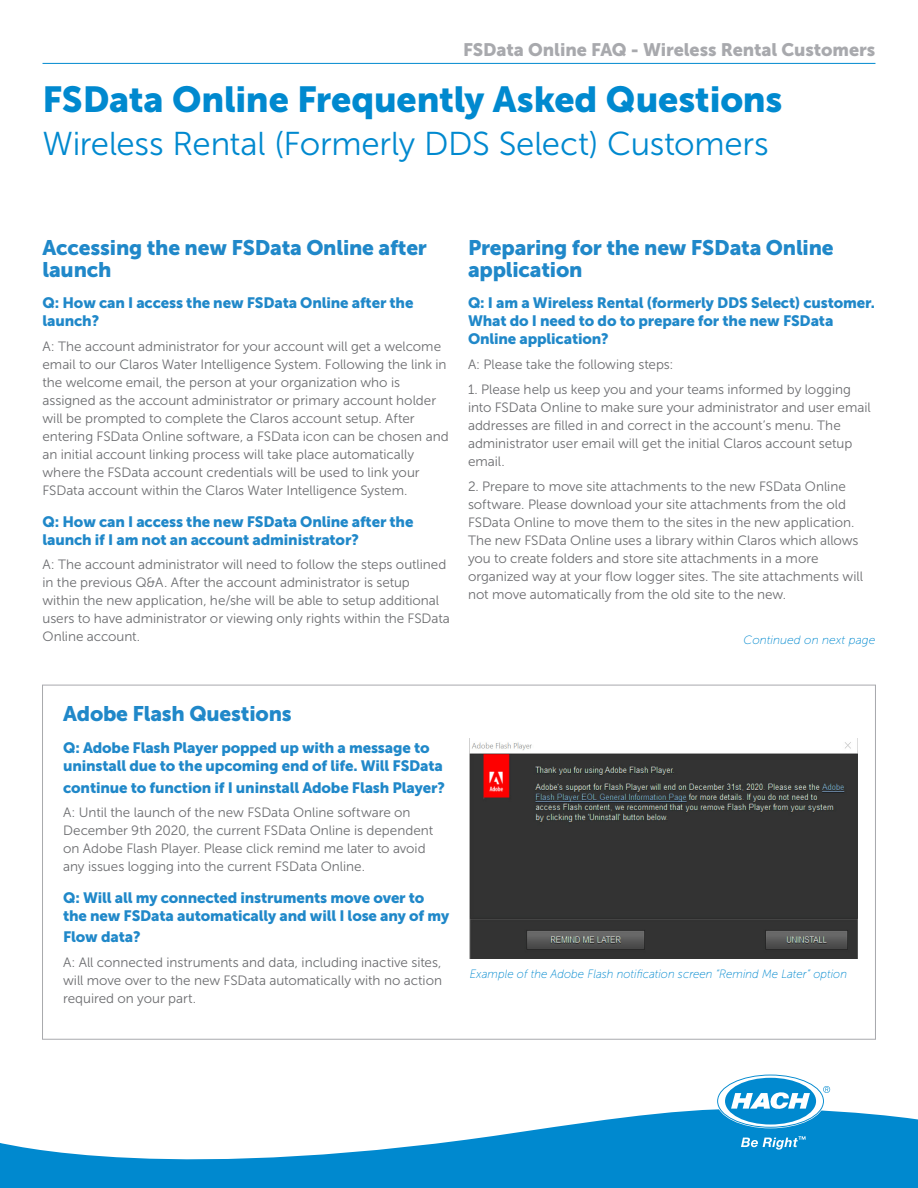
<style>
.page{position:relative;width:918px;height:1188px;background:#fff}
.page>*{position:absolute;margin:0;border:0;box-sizing:border-box;transform-origin:0 0}
.Head_1{font:36px "Museo Sans 900";letter-spacing:-.005em;color:#0089cf}
.Head_1-2{font:33px "Museo Sans 300";letter-spacing:-.01em;color:#0089cf}
.t1{font:21px/21.6px "Museo Sans 900";letter-spacing:-.01em;color:#2088c9}
.Running_Head_Right{font:18px "Museo Sans 900";letter-spacing:-.005em;color:#a8a9ad}
.t2{font:15px/18px "Museo Sans 900";letter-spacing:-.01em;color:#2088c9}
.Text_1_Gray{font:13.5px/18px "Museo Sans 300";letter-spacing:-.005em;color:#6c6d70}
.Section_Heading{font:italic 12px "Museo Sans 100";color:#0089cf;scale:.95 1}
.Section_Heading-2{font:italic 12px "Museo Sans 100";color:#0089cf}
</style>
<div class="page">
<img style="left:470px;top:742px;width:387px;height:217px">
<hr style="left:43px;top:63px;width:832px;height:1px;background:#0089cf">
<svg style="left:0;top:1109px;width:918px;height:79px;fill:#0089cf"></svg>
<svg style="left:718px;top:1076px;width:112px;height:51px"></svg>
<svg style="left:741px;top:1136px;width:65px;height:14px"></svg>
<p class="Running_Head_Right" style="left:463px;top:39px;width:414px">FSData Online FAQ - Wireless Rental Customers</p>
<p class="Head_1" style="left:43px;top:79px;width:742px">FSData Online Frequently Asked Questions</p>
<p class="Head_1-2" style="left:43px;top:126px;width:728px">Wireless Rental (Formerly DDS Select) Customers</p>
<p class="t1" style="left:43px;top:237px;width:386px">Accessing the new FSData Online after launch</p>
<p class="t2" style="left:43px;top:294px;width:372px">Q: How can I access the new FSData Online after the launch?</p>
<p class="Text_1_Gray" style="left:43px;top:338px;width:408px">A: The account administrator for your account will get a welcome email to our Claros Water Intelligence System. Following the link in the welcome email, the person at your organization who is assigned as the account administrator or primary account holder will be prompted to complete the Claros account setup. After entering FSData Online software, a FSData icon can be chosen and an initial account linking process will take place automatically where the FSData account credentials will be used to link your FSData account within the Claros Water Intelligence System.</p>
<p class="t2" style="left:43px;top:512px;width:372px">Q: How can I access the new FSData Online after the launch if I am not an account administrator?</p>
<p class="Text_1_Gray" style="left:43px;top:556px;width:409px">A: The account administrator will need to follow the steps outlined in the previous Q&amp;A. After the account administrator is setup within the new application, he/she will be able to setup additional users to have administrator or viewing only rights within the FSData Online account.</p>
<p class="t1" style="left:468px;top:237px;width:367px">Preparing for the new FSData Online application</p>
<p class="t2" style="left:468px;top:294px;width:409px">Q: I am a Wireless Rental (formerly DDS Select) customer.<br>What do I need to do to prepare for the new FSData<br>Online application?</p>
<p class="Text_1_Gray" style="left:468px;top:356px;width:207px">A: Please take the following steps:</p>
<p class="Text_1_Gray" style="left:468px;top:380px;width:404px">1. Please help us keep you and your teams informed by logging into FSData Online to make sure your administrator and user email addresses are filled in and correct in the account’s menu. The administrator user email will get the initial Claros account setup email.</p>
<p class="Text_1_Gray" style="left:468px;top:477px;width:397px">2. Prepare to move site attachments to the new FSData Online software. Please download your site attachments from the old FSData Online to move them to the sites in the new application.<br>The new FSData Online uses a library within Claros which allows you to create folders and store site attachments in a more organized way at your flow logger sites. The site attachments will not move automatically from the old site to the new.</p>
<p class="Section_Heading-2" style="left:744px;top:633px;width:133px">Continued on next page</p>
<p class="t1" style="left:63px;top:703px;width:230px">Adobe Flash Questions</p>
<p class="t2" style="left:63px;top:739px;width:381px">Q: Adobe Flash Player popped up with a message to uninstall due to the upcoming end of life. Will FSData</p>
<p class="t2" style="left:63px;top:778px;width:383px">continue to function if I uninstall Adobe Flash Player?</p>
<p class="Text_1_Gray" style="left:63px;top:804px;width:372px">A: Until the launch of the new FSData Online software on December 9th 2020, the current FSData Online is dependent on Adobe Flash Player. Please click remind me later to avoid any issues logging into the current FSData Online.</p>
<p class="t2" style="left:63px;top:889px;width:388px">Q: Will all my connected instruments move over to the new FSData automatically and will I lose any of my</p>
<p class="t2" style="left:63px;top:928px;width:79px">Flow data?</p>
<p class="Text_1_Gray" style="left:63px;top:954px;width:380px;text-align:justify">A: All connected instruments and data, including inactive sites, will move over to the new FSData automatically with no action required on your part.</p>
<p class="Section_Heading" style="left:470px;top:968px;width:399px">Example of the Adobe Flash notification screen “Remind Me Later” option</p>
</div>
